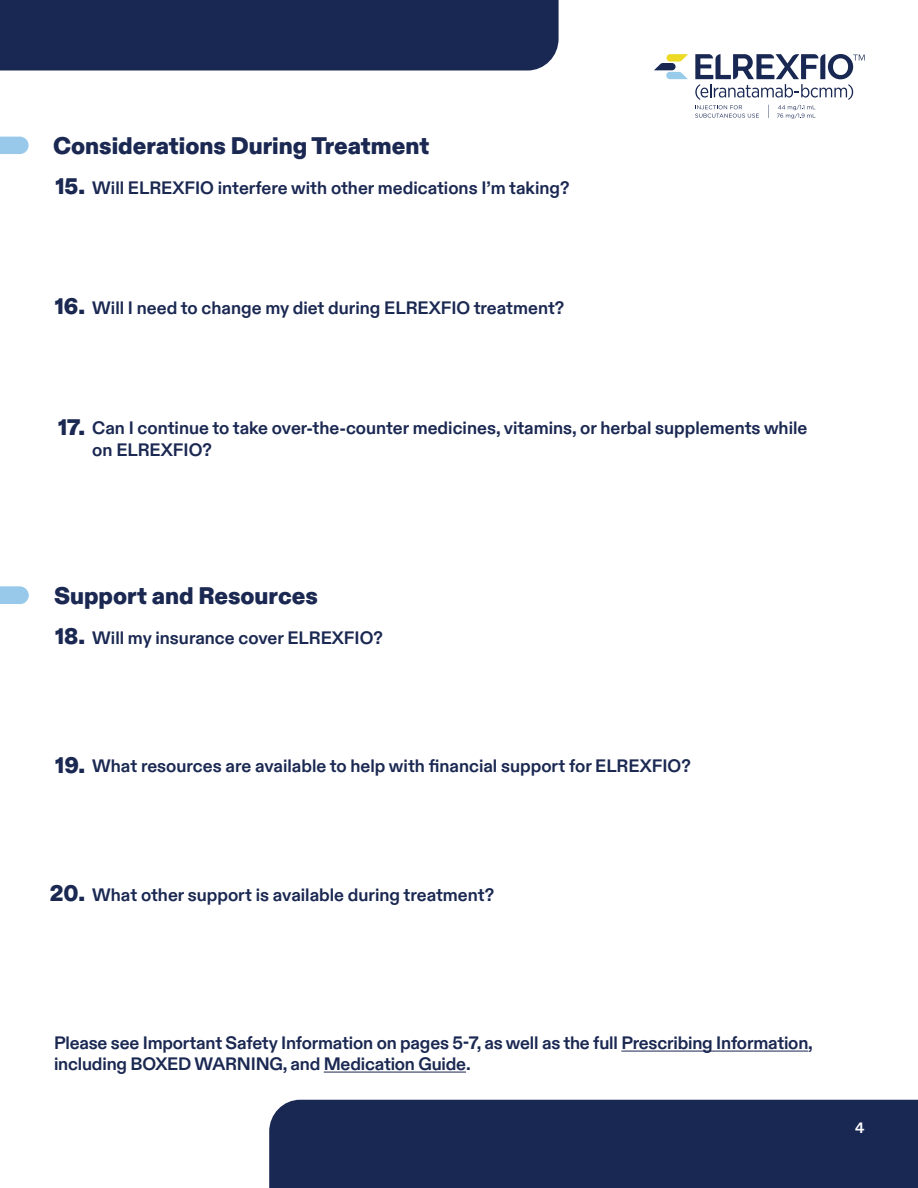
<style>
.page{position:relative;width:918px;height:1188px;background:#fff}
.page>*{position:absolute;margin:0;border:0;box-sizing:border-box;transform-origin:0 0}
.t1{font:900 24px "Pfizer Diatype";color:#1a2852}
.t2{font:900 22.5px "Pfizer Diatype";color:#1a2852}
.t3{font:700 18px/21.6px "Pfizer Diatype";color:#1a2852}
.t4{font:700 15px "Pfizer Diatype";color:#fff}
.s1{font-weight:900;font-size:22.5px}
</style>
<div class="page">
<svg style="left:0;top:137px;width:29px;height:17px"></svg>
<div style="left:269px;top:1100px;width:649px;height:88px;background:#182853"></div>
<svg style="left:654px;top:54px;width:34px;height:25px"></svg>
<svg style="left:695px;top:54px;width:170px;height:65px"></svg>
<div style="left:0;top:0;width:559px;height:71px;background:#182853"></div>
<svg style="left:0;top:587px;width:29px;height:17px"></svg>
<hr style="left:621px;top:1051px;width:187px;height:1px;background:#1a2852">
<hr style="left:324px;top:1072px;width:142px;height:1px;background:#1a2852">
<h1 class="t1" style="left:53px;top:131px;width:378px">Considerations During Treatment</h1>
<p class="t3" style="left:55px;top:177px;width:516px"><span class="s1">15.</span> Will ELREXFIO interfere with other medications I’m taking?</p>
<p class="t3" style="left:55px;top:297px;width:511px"><span class="s1">16.</span> Will I need to change my diet during ELREXFIO treatment?</p>
<p class="t2" style="left:58px;top:413px;width:29px">17.</p>
<p class="t3" style="left:92px;top:418px;width:717px">Can I continue to take over-the-counter medicines, vitamins, or herbal supplements while on ELREXFIO?</p>
<h1 class="t1" style="left:54px;top:581px;width:265px">Support and Resources</h1>
<p class="t3" style="left:55px;top:627px;width:329px"><span class="s1">18.</span> Will my insurance cover ELREXFIO?</p>
<p class="t3" style="left:55px;top:756px;width:637px"><span class="s1">19.</span> What resources are available to help with financial support for ELREXFIO?</p>
<p class="t3" style="left:50px;top:885px;width:446px"><span class="s1">20.</span> What other support is available during treatment?</p>
<p class="t3" style="left:54px;top:1033px;width:760px;line-height:21px">Please see Important Safety Information on pages 5-7, as well as the full Prescribing Information, including BOXED WARNING, and Medication Guide.</p>
<p class="t4" style="left:855px;top:1120px;width:11px">4</p>
</div>
